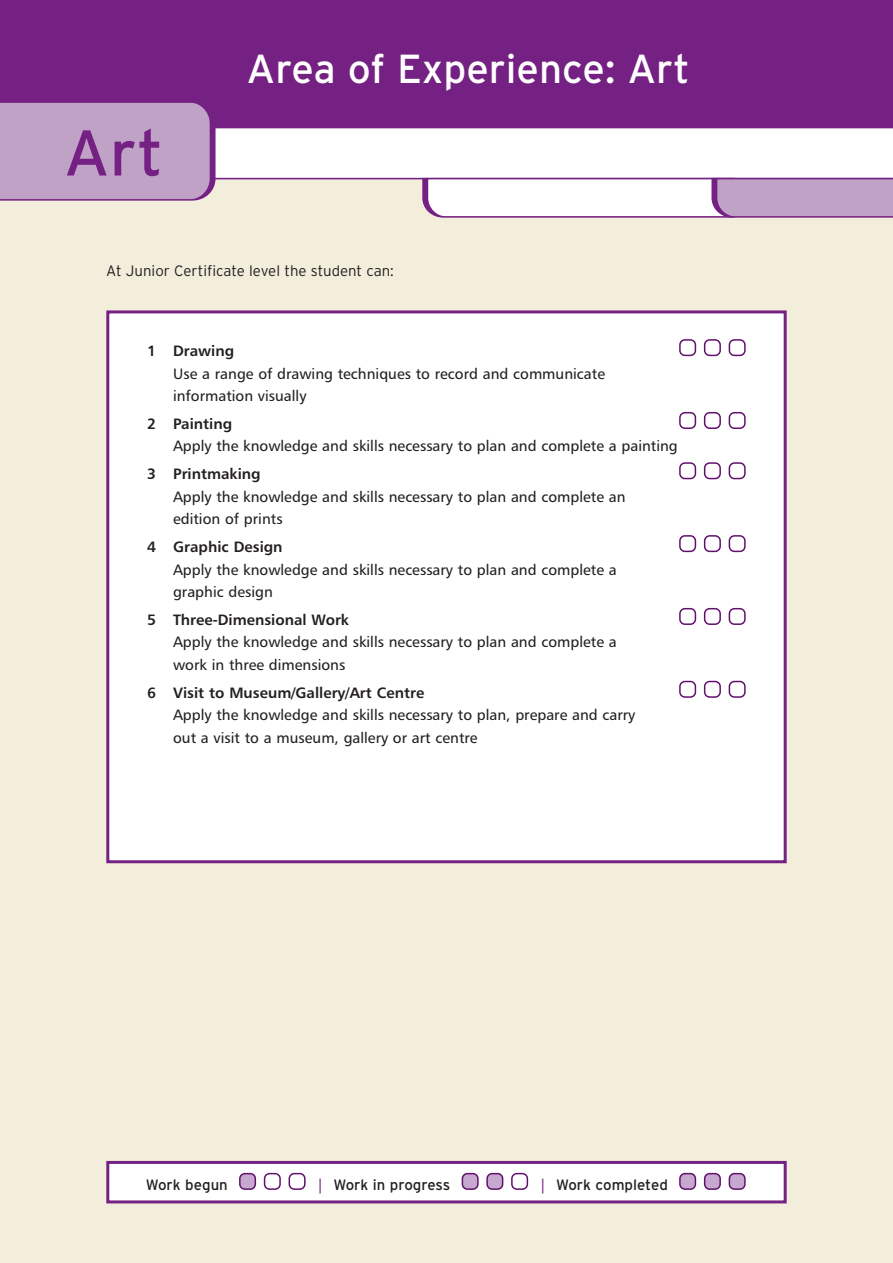
<style>
.page{position:relative;width:893px;height:1263px;background:#f3eddc}
.page>*{position:absolute;margin:0;border:0;box-sizing:border-box;transform-origin:0 0}
.t1{font:64.5px "Interstate";color:#752183}
.t2{font:40.5px "Interstate";color:#fff}
.t3{font:15px/22.5px "Humanist 777 BT Roman B";color:#231f20}
.t4{font:15px "Humanist 777 BT Bold B";color:#231f20}
.t5{font:300 15px "Interstate";color:#231f20}
.t6{font:15px "Interstate";color:#231f20}
.s1{font-family:"Humanist 777 BT Roman B";color:#752183}
</style>
<div class="page">
<div style="left:0;top:0;width:893px;height:128px;background:#752183"></div>
<div style="left:218px;top:128px;width:675px;height:52px;background:#fff"></div>
<svg style="left:419px;top:177px;width:474px;height:41px;background:#dbc9df"></svg>
<svg style="left:0;top:102px;width:218px;height:99px;background:#bb9cc2"></svg>
<div style="left:108px;top:312px;width:677px;height:550px;background:#fff"></div>
<svg style="left:729px;top:681px;width:17px;height:17px"></svg>
<svg style="left:704px;top:681px;width:17px;height:17px"></svg>
<svg style="left:679px;top:681px;width:17px;height:17px"></svg>
<svg style="left:729px;top:608px;width:17px;height:17px"></svg>
<svg style="left:704px;top:608px;width:17px;height:17px"></svg>
<svg style="left:679px;top:608px;width:17px;height:17px"></svg>
<svg style="left:729px;top:535px;width:17px;height:17px"></svg>
<svg style="left:704px;top:535px;width:17px;height:17px"></svg>
<svg style="left:679px;top:535px;width:17px;height:17px"></svg>
<svg style="left:729px;top:462px;width:17px;height:17px"></svg>
<svg style="left:704px;top:462px;width:17px;height:17px"></svg>
<svg style="left:679px;top:462px;width:17px;height:17px"></svg>
<svg style="left:729px;top:412px;width:17px;height:17px"></svg>
<svg style="left:704px;top:412px;width:17px;height:17px"></svg>
<svg style="left:679px;top:412px;width:17px;height:17px"></svg>
<svg style="left:729px;top:339px;width:17px;height:17px"></svg>
<svg style="left:704px;top:339px;width:17px;height:17px"></svg>
<svg style="left:679px;top:339px;width:17px;height:17px"></svg>
<div style="left:106px;top:310px;width:681px;height:553px;border:3px solid #752183"></div>
<div style="left:108px;top:1162px;width:677px;height:40px;background:#fff"></div>
<svg style="left:729px;top:1173px;width:17px;height:17px"></svg>
<svg style="left:704px;top:1173px;width:17px;height:17px"></svg>
<svg style="left:679px;top:1173px;width:17px;height:17px"></svg>
<svg style="left:511px;top:1173px;width:17px;height:17px"></svg>
<svg style="left:486px;top:1173px;width:17px;height:17px"></svg>
<svg style="left:462px;top:1173px;width:17px;height:17px"></svg>
<svg style="left:289px;top:1173px;width:17px;height:17px"></svg>
<svg style="left:264px;top:1173px;width:17px;height:17px"></svg>
<svg style="left:239px;top:1173px;width:17px;height:17px"></svg>
<div style="left:106px;top:1161px;width:681px;height:42px;border:3px solid #752183"></div>
<h1 class="t1" style="left:64px;top:116px;width:101px">Art</h1>
<h2 class="t2" style="left:247px;top:46px;width:445px">Area of Experience: Art</h2>
<p class="t5" style="left:106px;top:262px;width:289px">At Junior Certificate level the student can:</p>
<p class="t4" style="left:147px;top:345px;width:88px">1 Drawing</p>
<p class="t3" style="left:173px;top:363px;width:433px">Use a range of drawing techniques to record and communicate information visually</p>
<p class="t4" style="left:147px;top:418px;width:86px">2 Painting</p>
<p class="t3" style="left:173px;top:436px;width:506px">Apply the knowledge and skills necessary to plan and complete a painting</p>
<p class="t4" style="left:147px;top:468px;width:115px">3 Printmaking</p>
<p class="t3" style="left:173px;top:486px;width:454px">Apply the knowledge and skills necessary to plan and complete an edition of prints</p>
<p class="t4" style="left:147px;top:541px;width:137px">4 Graphic Design</p>
<p class="t3" style="left:173px;top:559px;width:445px">Apply the knowledge and skills necessary to plan and complete a graphic design</p>
<p class="t4" style="left:147px;top:614px;width:203px">5 Three-Dimensional Work</p>
<p class="t3" style="left:173px;top:632px;width:445px">Apply the knowledge and skills necessary to plan and complete a work in three dimensions</p>
<p class="t4" style="left:147px;top:686px;width:279px">6 Visit to Museum/Gallery/Art Centre</p>
<p class="t3" style="left:173px;top:705px;width:464px">Apply the knowledge and skills necessary to plan, prepare and carry out a visit to a museum, gallery or art centre</p>
<p class="t6" style="left:146px;top:1176px;width:83px">Work begun</p>
<p class="t6" style="left:317px;top:1176px;width:135px"><span class="s1">|</span> Work in progress</p>
<p class="t6" style="left:539px;top:1176px;width:130px"><span class="s1">|</span> Work completed</p>
</div>
